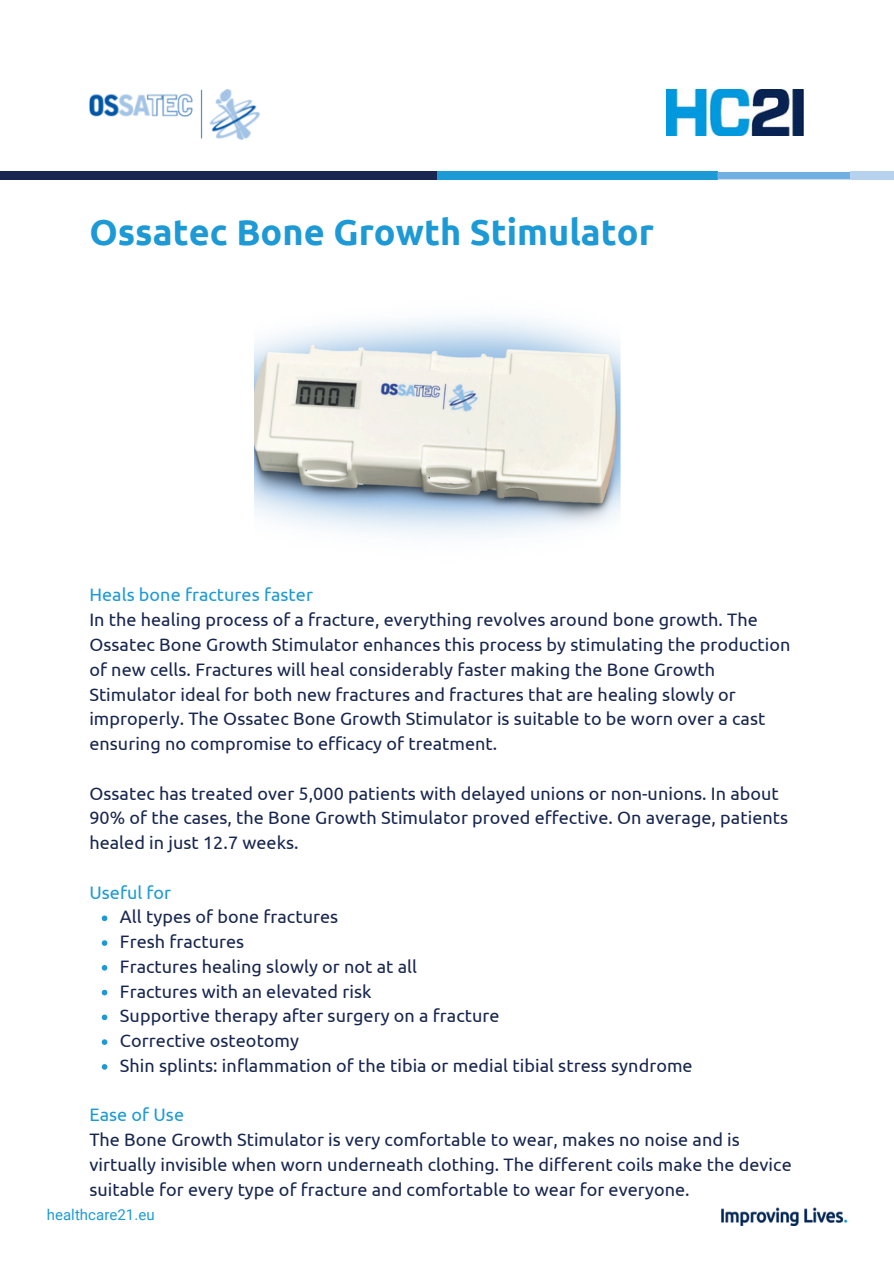
<style>
.page{position:relative;width:894px;height:1264px;background:#fff}
.page>*{position:absolute;margin:0;border:0;box-sizing:border-box;transform-origin:0 0}
.t1{font:700 36px "Ubuntu";color:#1d9ad6}
.t2{font:18px/24.8px "Ubuntu";letter-spacing:.005em;color:#18264f}
.t3{font:18px "Ubuntu";letter-spacing:.005em;color:#1d9ad6}
.t4{font:15px "Roboto";letter-spacing:.005em;color:#1c9ad6}
.s1{color:#1d9ad6}
</style>
<div class="page">
<img style="left:721px;top:1207px;width:126px;height:18px">
<img style="left:666px;top:89px;width:137px;height:46px">
<div style="left:0;top:172px;width:437px;height:7px;background:#182651"></div>
<div style="left:437px;top:172px;width:280px;height:7px;background:#1c9ad6"></div>
<div style="left:717px;top:172px;width:133px;height:7px;background:#71b0e0"></div>
<div style="left:850px;top:172px;width:43px;height:7px;background:#b6d2ee"></div>
<img style="left:89px;top:89px;width:170px;height:51px">
<svg style="left:102px;top:915px;width:5px;height:6px"></svg>
<svg style="left:102px;top:940px;width:5px;height:5px"></svg>
<svg style="left:102px;top:965px;width:5px;height:5px"></svg>
<svg style="left:102px;top:989px;width:5px;height:6px"></svg>
<svg style="left:102px;top:1014px;width:5px;height:6px"></svg>
<svg style="left:102px;top:1039px;width:5px;height:5px"></svg>
<svg style="left:102px;top:1064px;width:5px;height:5px"></svg>
<img style="left:254px;top:317px;width:366px;height:219px">
<p class="t1" style="left:89px;top:212px;width:566px">Ossatec Bone Growth Stimulator</p>
<h1 class="t2" style="left:89px;top:582px;width:702px"><span class="s1">Heals bone fractures faster<br></span>In the healing process of a fracture, everything revolves around bone growth. The Ossatec Bone Growth Stimulator enhances this process by stimulating the production of new cells. Fractures will heal considerably faster making the Bone Growth Stimulator ideal for both new fractures and fractures that are healing slowly or improperly. The Ossatec Bone Growth Stimulator is suitable to be worn over a cast ensuring no compromise to efficacy of treatment.</h1>
<p class="t2" style="left:89px;top:780px;width:700px">Ossatec has treated over 5,000 patients with delayed unions or non-unions. In about<br>90% of the cases, the Bone Growth Stimulator proved effective. On average, patients healed in just 12.7 weeks.</p>
<h2 class="t3" style="left:89px;top:881px;width:83px">Useful for</h2>
<h2 class="t2" style="left:120px;top:904px;width:220px">All types of bone fractures</h2>
<h2 class="t2" style="left:120px;top:929px;width:126px">Fresh fractures</h2>
<p class="t2" style="left:120px;top:953px;width:298px">Fractures healing slowly or not at all</p>
<p class="t2" style="left:120px;top:978px;width:253px">Fractures with an elevated risk</p>
<p class="t2" style="left:120px;top:1003px;width:381px">Supportive therapy after surgery on a fracture</p>
<p class="t2" style="left:120px;top:1028px;width:181px">Corrective osteotomy</p>
<p class="t2" style="left:120px;top:1052px;width:574px">Shin splints: inflammation of the tibia or medial tibial stress syndrome</p>
<p class="t2" style="left:89px;top:1102px;width:703px"><span class="s1">Ease of Use<br></span>The Bone Growth Stimulator is very comfortable to wear, makes no noise and is virtually invisible when worn underneath clothing. The different coils make the device suitable for every type of fracture and comfortable to wear for everyone.</p>
<p class="t4" style="left:47px;top:1206px;width:109px">healthcare21.eu</p>
</div>
